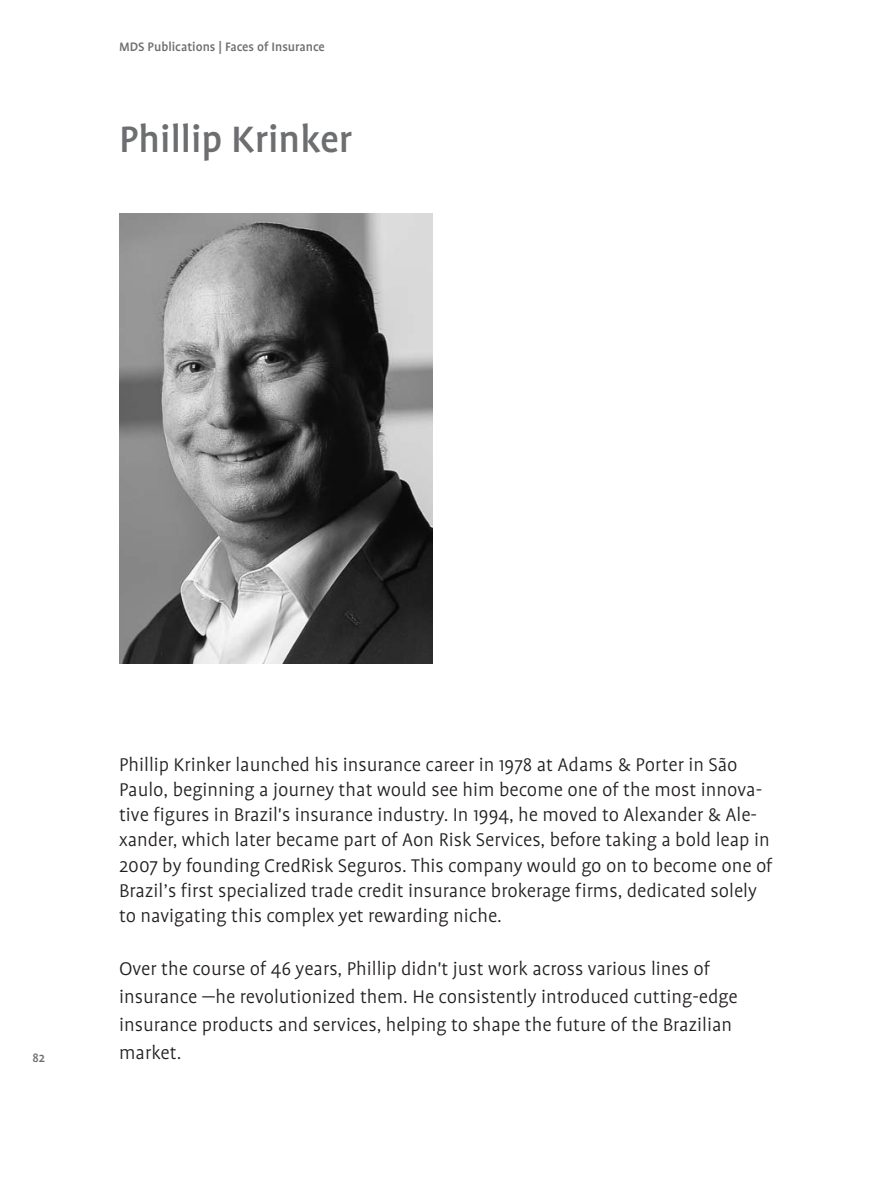
<style>
.page{position:relative;width:893px;height:1191px;background:#fff}
.page>*{position:absolute;margin:0;border:0;box-sizing:border-box;transform-origin:0 0}
.t1{font:500 42px "Profile";color:#6d6e70}
.t2{font:300 21px/25.2px "Profile";color:#231f20}
.t3{font:500 14px "Profile";color:#6d6e70}
</style>
<div class="page">
<img style="left:119px;top:213px;width:313px;height:451px">
<p class="t3" style="left:119px;top:41px;width:207px">MDS Publications | Faces of Insurance</p>
<h1 class="t1" style="left:119px;top:123px;width:235px">Phillip Krinker</h1>
<p class="t3" style="left:32px;top:1052px;width:14px">82</p>
<p class="t2" style="left:119px;top:753px;width:655px">Phillip Krinker launched his insurance career in 1978 at Adams &amp; Porter in São Paulo, beginning a journey that would see him become one of the most innova&shy;tive figures in Brazil's insurance industry. In 1994, he moved to Alexander &amp; Ale&shy;xander, which later became part of Aon Risk Services, before taking a bold leap in 2007 by founding CredRisk Seguros. This company would go on to become one of Brazil’s first specialized trade credit insurance brokerage firms, dedicated solely to navigating this complex yet rewarding niche.</p>
<p class="t2" style="left:119px;top:955px;width:620px;line-height:28px">Over the course of 46 years, Phillip didn't just work across various lines of insurance —he revolutionized them. He consistently introduced cutting-edge insurance products and services, helping to shape the future of the Brazilian market.</p>
</div>
